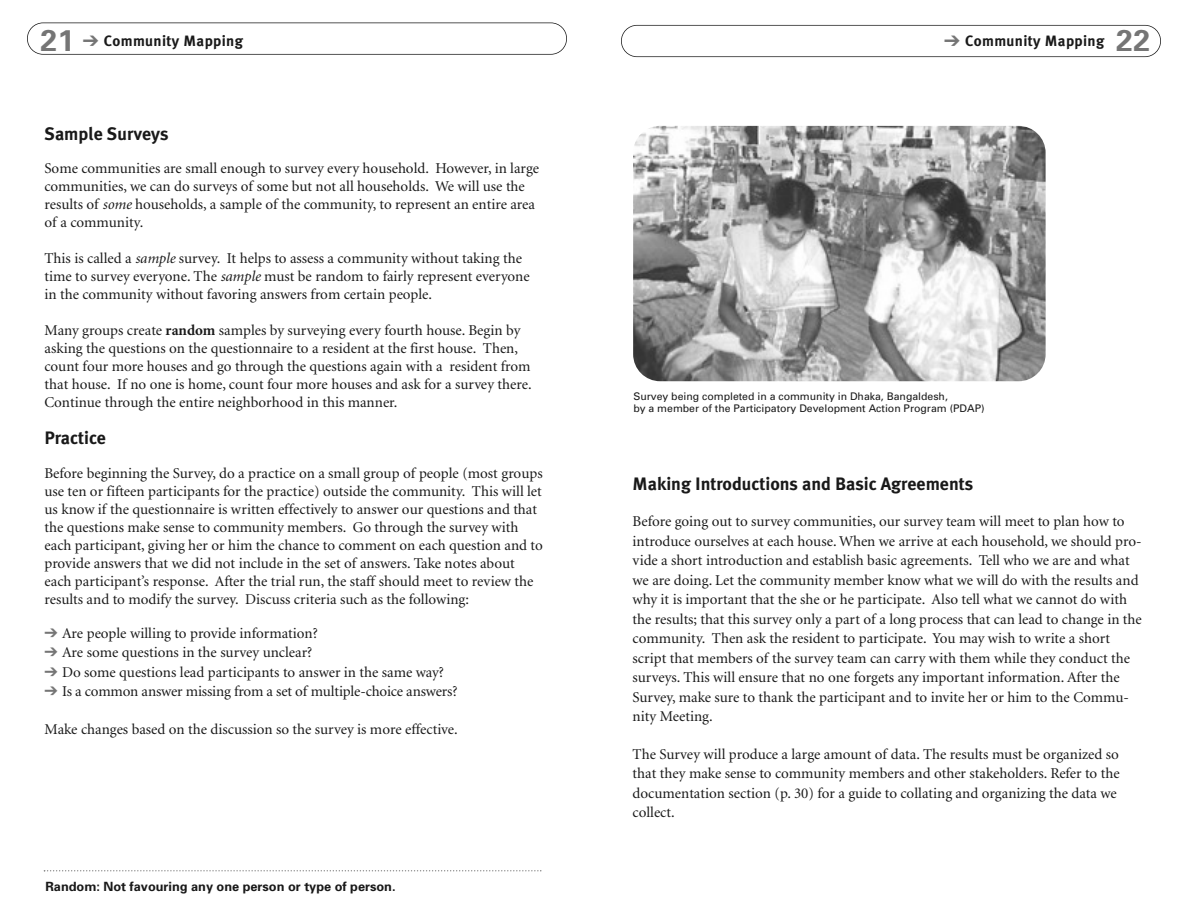
<style>
.page{position:relative;width:1188px;height:918px;background:#fff}
.page>*{position:absolute;margin:0;border:0;box-sizing:border-box;transform-origin:0 0}
.t1{font:700 18px "Meta Plus";color:#191919}
.t2{font:15px/18px "Minion";color:#191919}
.t3{font:700 15px "Meta Plus";letter-spacing:.025em;color:#191919}
.t4{font:700 12.75px "Univers";color:#191919}
.t5{font:10.5px/12.6px "Univers";color:#191919}
.s1{font-family:"Univers";font-size:30px;color:#757575}
.s2{color:#757575}
.s3{font-style:italic}
.s4{font-weight:700}
</style>
<div class="page">
<div style="left:621px;top:25px;width:540px;height:32px;border:2px solid #191919;border-radius:16px"></div>
<div style="left:27px;top:22px;width:540px;height:33px;border:2px solid #191919;border-radius:16px"></div>
<img style="left:633px;top:126px;width:413px;height:255px;border-radius:27px">
<svg style="left:44px;top:870px;width:497px;height:2px"></svg>
<p class="t3" style="left:40px;top:32px;width:204px"><span class="s1">21</span> <span class="s2">➔</span> Community Mapping</p>
<p class="t3" style="left:944px;top:32px;width:207px"><span class="s2">➔</span> Community Mapping <span class="s1">22</span></p>
<p class="t1" style="left:45px;top:123px;width:126px">Sample Surveys</p>
<p class="t2" style="left:45px;top:160px;width:496px">Some communities are small enough to survey every household. However, in large communities, we can do surveys of some but not all households. We will use the results of <span class="s3">some</span> households, a sample of the community, to represent an entire area of a community.</p>
<p class="t2" style="left:45px;top:250px;width:487px">This is called a <span class="s3">sample</span> survey. It helps to assess a community without taking the time to survey everyone. The <span class="s3">sample</span> must be random to fairly represent everyone in the community without favoring answers from certain people.</p>
<p class="t2" style="left:45px;top:322px;width:489px">Many groups create <span class="s4">random</span> samples by surveying every fourth house. Begin by asking the questions on the questionnaire to a resident at the first house. Then, count four more houses and go through the questions again with a resident from that house. If no one is home, count four more houses and ask for a survey there.<br>Continue through the entire neighborhood in this manner.</p>
<p class="t1" style="left:45px;top:428px;width:63px">Practice</p>
<p class="t2" style="left:45px;top:464px;width:500px">Before beginning the Survey, do a practice on a small group of people (most groups use ten or fifteen participants for the practice) outside the community. This will let us know if the questionnaire is written effectively to answer our questions and that the questions make sense to community members. Go through the survey with each participant, giving her or him the chance to comment on each question and to provide answers that we did not include in the set of answers. Take notes about each participant’s response. After the trial run, the staff should meet to review the results and to modify the survey. Discuss criteria such as the following:</p>
<p class="t2" style="left:45px;top:625px;width:275px"><span class="s2">➔</span> Are people willing to provide information?</p>
<p class="t2" style="left:45px;top:644px;width:269px"><span class="s2">➔</span> Are some questions in the survey unclear?</p>
<p class="t2" style="left:45px;top:663px;width:401px"><span class="s2">➔</span> Do some questions lead participants to answer in the same way?</p>
<p class="t2" style="left:45px;top:682px;width:414px"><span class="s2">➔</span> Is a common answer missing from a set of multiple-choice answers?</p>
<p class="t2" style="left:45px;top:721px;width:415px">Make changes based on the discussion so the survey is more effective.</p>
<p class="t4" style="left:45px;top:879px;width:352px">Random: Not favouring any one person or type of person.</p>
<p class="t5" style="left:633px;top:390px;width:353px">Survey being completed in a community in Dhaka, Bangaldesh,<br>by a member of the Participatory Development Action Program (PDAP)</p>
<p class="t1" style="left:633px;top:473px;width:342px">Making Introductions and Basic Agreements</p>
<p class="t2" style="left:633px;top:512px;width:511px;line-height:19.5px">Before going out to survey communities, our survey team will meet to plan how to introduce ourselves at each house. When we arrive at each household, we should pro&shy;vide a short introduction and establish basic agreements. Tell who we are and what we are doing. Let the community member know what we will do with the results and why it is important that the she or he participate. Also tell what we cannot do with the results; that this survey only a part of a long process that can lead to change in the community. Then ask the resident to participate. You may wish to write a short script that members of the survey team can carry with them while they conduct the surveys. This will ensure that no one forgets any important information. After the Survey, make sure to thank the participant and to invite her or him to the Commu&shy;nity Meeting.</p>
<p class="t2" style="left:633px;top:745px;width:489px;line-height:19.5px">The Survey will produce a large amount of data. The results must be organized so that they make sense to community members and other stakeholders. Refer to the documentation section (p. 30) for a guide to collating and organizing the data we collect.</p>
</div>
